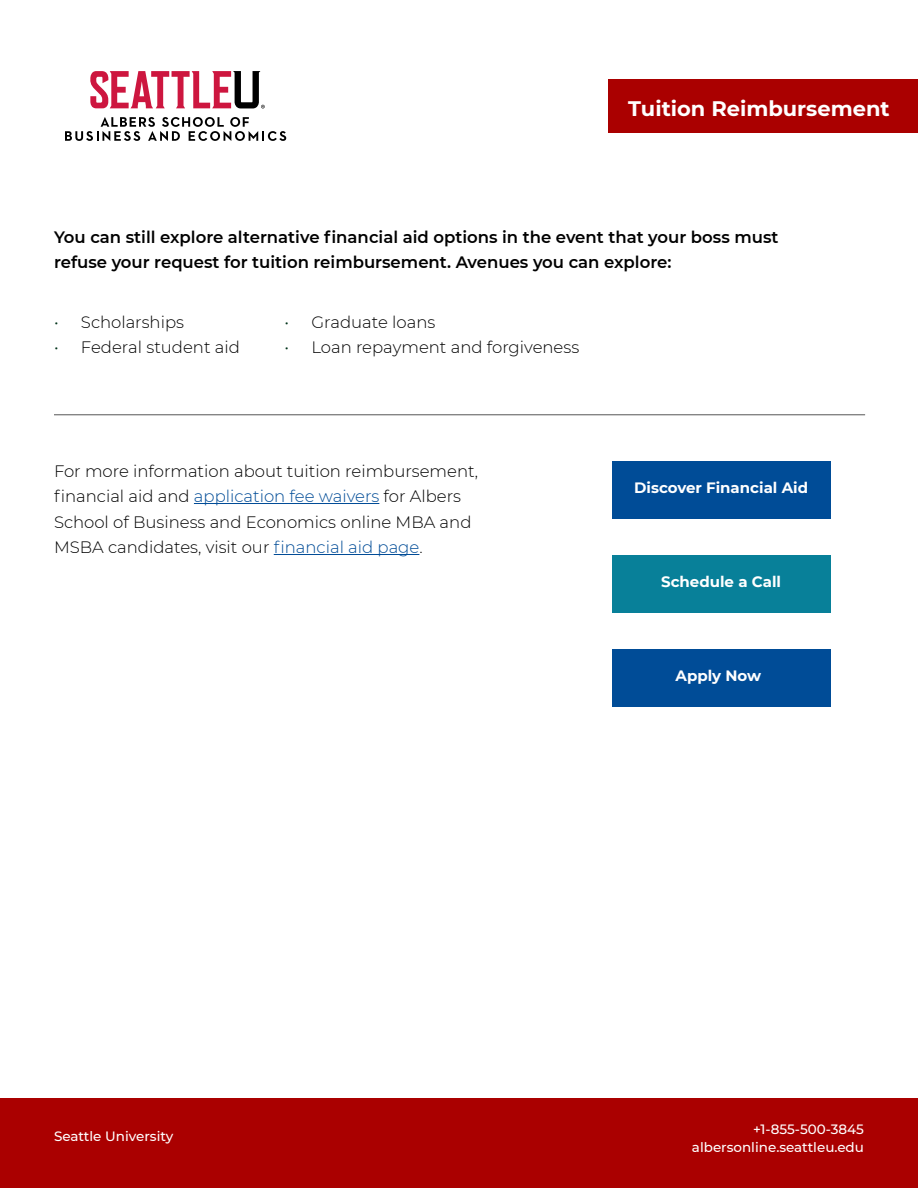
<style>
.page{position:relative;width:918px;height:1188px;background:#fff}
.page>*{position:absolute;margin:0;border:0;box-sizing:border-box;transform-origin:0 0}
.t1{font:700 21px "Montserrat";color:#fff}
.t2{font:300 16.5px/25.5px "Montserrat";color:#000}
.t3{font:600 16.5px/25.5px "Montserrat";color:#000}
.t4{font:700 15px "Montserrat";color:#fff}
.t5{font:500 13.5px/18px "Montserrat";color:#fff;text-align:right}
.s1{color:#00331a}
.s2{color:#004c97}
</style>
<div class="page">
<div style="left:0;top:1098px;width:918px;height:90px;background:#a00"></div>
<div style="left:608px;top:79px;width:310px;height:54px;background:#a00"></div>
<svg style="left:65px;top:117px;width:221px;height:24px"></svg>
<svg style="left:90px;top:71px;width:175px;height:37px"></svg>
<div style="left:612px;top:461px;width:218px;height:57px;background:#004c97"></div>
<hr style="left:194px;top:503px;width:185px;height:1px;background:#004c97">
<hr style="left:274px;top:554px;width:145px;height:1px;background:#004c97">
<div style="left:612px;top:649px;width:218px;height:58px;background:#004c97"></div>
<div style="left:612px;top:555px;width:218px;height:58px;background:#088099"></div>
<hr style="left:54px;top:414px;width:811px;height:1px;background:#555">
<p class="t1" style="left:628px;top:93px;width:263px">Tuition Reimbursement</p>
<p class="t3" style="left:54px;top:223px;width:726px">You can still explore alternative financial aid options in the event that your boss must refuse your request for tuition reimbursement. Avenues you can explore:</p>
<p class="t2" style="left:54px;top:308px;width:132px"><span class="s1">•</span> Scholarships</p>
<p class="t2" style="left:54px;top:334px;width:187px"><span class="s1">•</span> Federal student aid</p>
<p class="t2" style="left:284px;top:308px;width:152px"><span class="s1">•</span> Graduate loans</p>
<p class="t2" style="left:284px;top:334px;width:296px"><span class="s1">•</span> Loan repayment and forgiveness</p>
<p class="t2" style="left:54px;top:458px;width:426px">For more information about tuition reimbursement, financial aid and <span class="s2">application fee waivers</span> for Albers School of Business and Economics online MBA and MSBA candidates, visit our <span class="s2">financial aid page</span>.</p>
<p class="t4" style="left:634px;top:477px;width:175px">Discover Financial Aid</p>
<p class="t4" style="left:661px;top:571px;width:121px">Schedule a Call</p>
<p class="t4" style="left:676px;top:665px;width:87px">Apply Now</p>
<p class="t5" style="left:54px;top:1126px;width:121px">Seattle University</p>
<p class="t5" style="left:692px;top:1119px;width:174px">+1-855-500-3845 albersonline.seattleu.edu</p>
</div>
